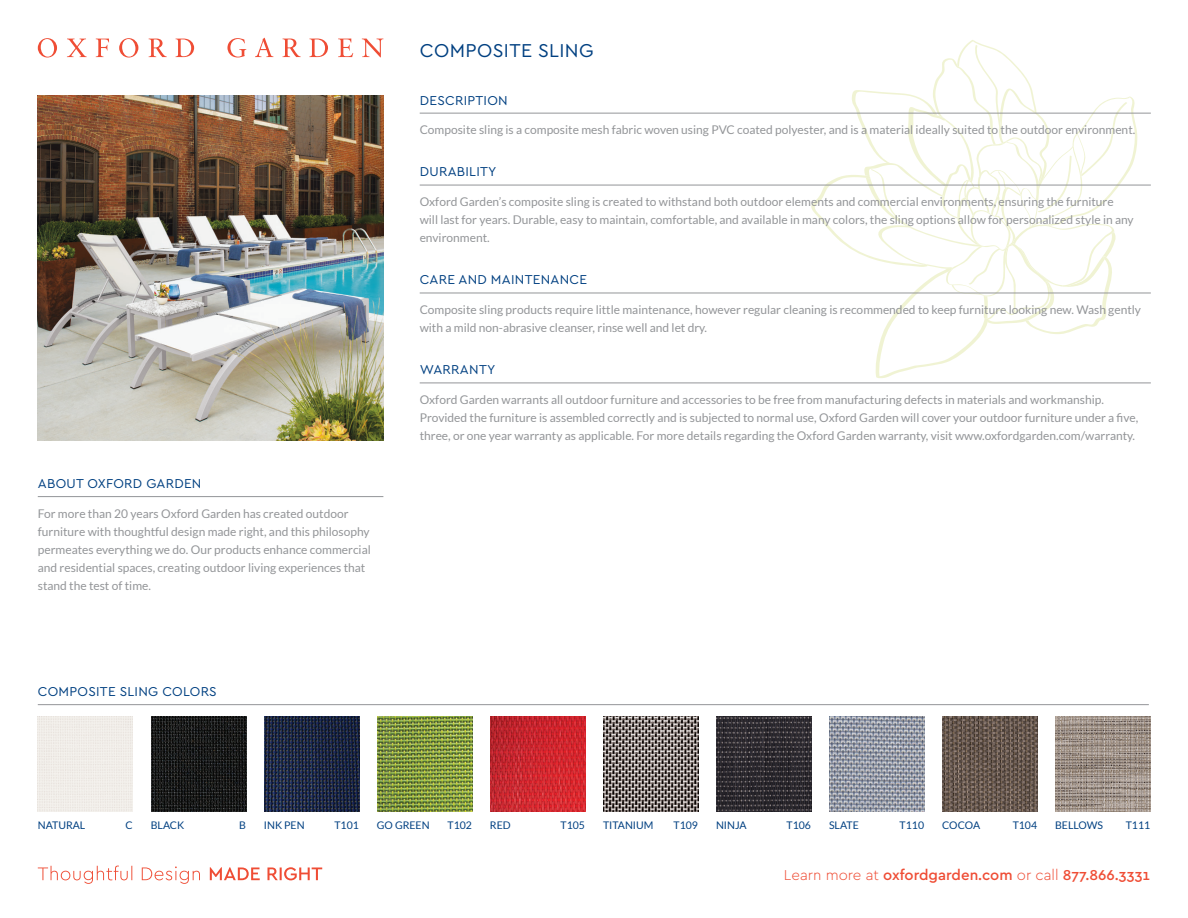
<style>
.page{position:relative;width:1188px;height:918px;background:#fff}
.page>*{position:absolute;margin:0;border:0;box-sizing:border-box;transform-origin:0 0}
.t1{font:19.5px "Cera GR";letter-spacing:.02em;color:#014081}
.t2{font:500 15px "Cera GR";color:#ef4d35}
.t3{font:13.5px "Cera GR";letter-spacing:.02em;color:#014081}
.t4{font:12px/18px "Lato";color:#939598}
.t5{font:10.5px "Lato";color:#014081}
.s1{font-weight:300}
</style>
<div class="page">
<svg style="left:811px;top:40px;width:327px;height:338px"></svg>
<hr style="left:38px;top:704px;width:1111px;height:1px;background:#939598">
<svg style="left:38px;top:866px;width:284px;height:18px"></svg>
<svg style="left:38px;top:38px;width:19px;height:20px"></svg>
<svg style="left:67px;top:39px;width:20px;height:18px"></svg>
<svg style="left:96px;top:39px;width:13px;height:18px"></svg>
<svg style="left:119px;top:38px;width:19px;height:20px"></svg>
<svg style="left:149px;top:39px;width:18px;height:18px"></svg>
<svg style="left:176px;top:39px;width:18px;height:18px"></svg>
<svg style="left:227px;top:38px;width:19px;height:19px"></svg>
<svg style="left:255px;top:38px;width:18px;height:19px"></svg>
<svg style="left:283px;top:39px;width:18px;height:18px"></svg>
<svg style="left:309px;top:39px;width:19px;height:18px"></svg>
<svg style="left:338px;top:39px;width:15px;height:18px"></svg>
<svg style="left:362px;top:39px;width:21px;height:18px"></svg>
<hr style="left:38px;top:496px;width:345px;height:1px;background:#939598">
<hr style="left:420px;top:383px;width:731px;height:1px;background:#939598">
<hr style="left:420px;top:293px;width:731px;height:1px;background:#939598">
<hr style="left:420px;top:185px;width:731px;height:1px;background:#939598">
<hr style="left:420px;top:113px;width:731px;height:1px;background:#939598">
<img style="left:38px;top:95px;width:345px;height:346px">
<img style="left:151px;top:716px;width:95px;height:95px">
<div style="left:38px;top:716px;width:95px;height:95px;background:#f0ede9"></div>
<img style="left:264px;top:716px;width:95px;height:95px">
<img style="left:377px;top:716px;width:95px;height:95px">
<img style="left:603px;top:716px;width:95px;height:95px">
<img style="left:490px;top:716px;width:95px;height:95px">
<img style="left:829px;top:716px;width:95px;height:95px">
<img style="left:1055px;top:716px;width:95px;height:95px">
<img style="left:716px;top:716px;width:95px;height:95px">
<img style="left:942px;top:716px;width:95px;height:95px">
<h1 class="t1" style="left:420px;top:39px;width:175px">COMPOSITE SLING</h1>
<p class="t3" style="left:420px;top:92px;width:89px">DESCRIPTION</p>
<p class="t4" style="left:420px;top:121px;width:717px">Composite sling is a composite mesh fabric woven using PVC coated polyester, and is a material ideally suited to the outdoor environment.</p>
<p class="t3" style="left:420px;top:164px;width:78px">DURABILITY</p>
<p class="t4" style="left:420px;top:193px;width:716px">Oxford Garden’s composite sling is created to withstand both outdoor elements and commercial environments, ensuring the furniture will last for years. Durable, easy to maintain, comfortable, and available in many colors, the sling options allow for personalized style in any environment.</p>
<p class="t3" style="left:420px;top:272px;width:169px">CARE AND MAINTENANCE</p>
<p class="t4" style="left:420px;top:301px;width:723px">Composite sling products require little maintenance, however regular cleaning is recommended to keep furniture looking new. Wash gently with a mild non-abrasive cleanser, rinse well and let dry.</p>
<p class="t3" style="left:38px;top:476px;width:165px">ABOUT OXFORD GARDEN</p>
<p class="t4" style="left:38px;top:504px;width:335px">For more than 20 years Oxford Garden has created outdoor furniture with thoughtful design made right, and this philosophy permeates everything we do. Our products enhance commercial and residential spaces, creating outdoor living experiences that stand the test of time.</p>
<p class="t3" style="left:38px;top:684px;width:180px">COMPOSITE SLING COLORS</p>
<p class="t3" style="left:420px;top:362px;width:77px">WARRANTY</p>
<p class="t4" style="left:420px;top:391px;width:720px">Oxford Garden warrants all outdoor furniture and accessories to be free from manufacturing defects in materials and workmanship.<br>Provided the furniture is assembled correctly and is subjected to normal use, Oxford Garden will cover your outdoor furniture under a five, three, or one year warranty as applicable. For more details regarding the Oxford Garden warranty, visit www.oxfordgarden.com/warranty.</p>
<p class="t5" style="left:38px;top:819px;width:49px">NATURAL</p>
<p class="t5" style="left:126px;top:819px;width:9px">C</p>
<p class="t5" style="left:151px;top:819px;width:35px">BLACK</p>
<p class="t5" style="left:239px;top:819px;width:8px">B</p>
<p class="t5" style="left:264px;top:819px;width:42px">INK PEN</p>
<p class="t5" style="left:334px;top:819px;width:26px">T101</p>
<p class="t5" style="left:377px;top:819px;width:54px">GO GREEN</p>
<p class="t5" style="left:447px;top:819px;width:26px">T102</p>
<p class="t5" style="left:490px;top:819px;width:22px">RED</p>
<p class="t5" style="left:561px;top:819px;width:26px">T105</p>
<p class="t5" style="left:603px;top:819px;width:52px">TITANIUM</p>
<p class="t5" style="left:674px;top:819px;width:26px">T109</p>
<p class="t5" style="left:716px;top:819px;width:32px">NINJA</p>
<p class="t5" style="left:787px;top:819px;width:26px">T106</p>
<p class="t5" style="left:829px;top:819px;width:31px">SLATE</p>
<p class="t5" style="left:900px;top:819px;width:26px">T110</p>
<p class="t5" style="left:942px;top:819px;width:40px">COCOA</p>
<p class="t5" style="left:1013px;top:819px;width:26px">T104</p>
<p class="t5" style="left:1055px;top:819px;width:49px">BELLOWS</p>
<p class="t5" style="left:1126px;top:819px;width:26px">T111</p>
<p class="t2" style="left:784px;top:867px;width:368px"><span class="s1">Learn more at</span> oxfordgarden.com <span class="s1">or call</span> 877.866.3331</p>
</div>
